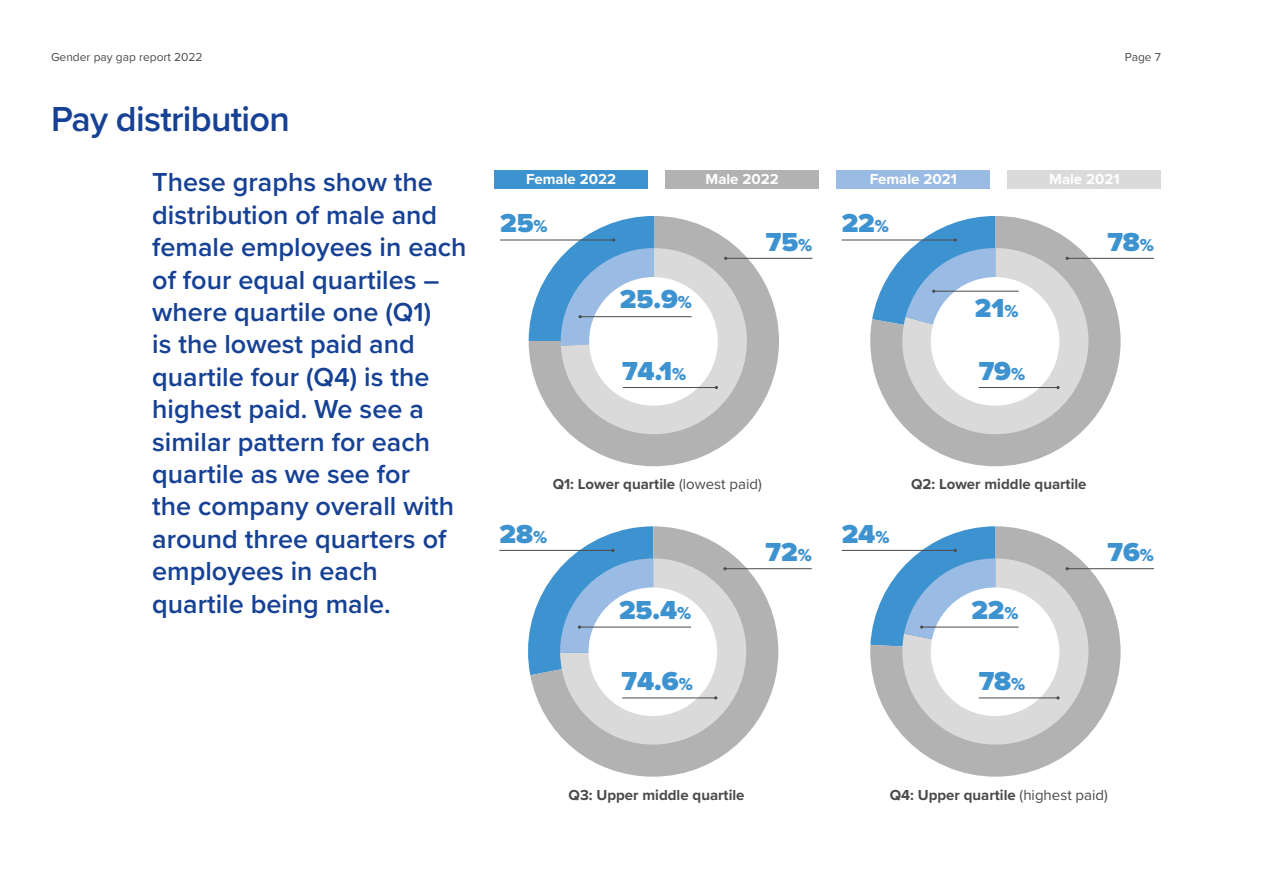
<style>
.page{position:relative;width:1263px;height:893px;background:#fff}
.page>*{position:absolute;margin:0;border:0;box-sizing:border-box;transform-origin:0 0}
.t1{font:600 36px "Proxima Nova";letter-spacing:-.02em;color:#164194}
.t2{font:600 27px/32.4px "Proxima Nova";color:#164194}
.t3{font:900 27px "Proxima Nova";color:#3d92d0}
.t4{font:700 15px "Proxima Nova";color:#4a4a49}
.t5{font:700 15px "Proxima Nova";color:#fff}
.t6{font:12px "Proxima Nova";color:#4a4a49}
.s1{font-size:18px}
.s2{font-weight:400}
</style>
<div class="page">
<div style="left:494px;top:170px;width:154px;height:18px;background:#3d92d0"></div>
<div style="left:837px;top:170px;width:153px;height:18px;background:#9abce4"></div>
<div style="left:666px;top:170px;width:153px;height:18px;background:#b3b2b2"></div>
<div style="left:1008px;top:170px;width:153px;height:18px;background:#dadada"></div>
<svg style="left:574px;top:257px;width:205px;height:209px;fill:#b3b2b2"></svg>
<hr style="left:725px;top:258px;width:87px;height:1px;background:#4a4a49">
<hr style="left:500px;top:240px;width:114px;height:1px;background:#4a4a49">
<svg style="left:529px;top:216px;width:220px;height:221px"></svg>
<svg style="left:870px;top:239px;width:251px;height:227px"></svg>
<hr style="left:1067px;top:258px;width:87px;height:1px;background:#4a4a49">
<hr style="left:842px;top:240px;width:113px;height:1px;background:#4a4a49">
<svg style="left:872px;top:216px;width:227px;height:228px"></svg>
<svg style="left:569px;top:569px;width:209px;height:208px;fill:#b3b2b2"></svg>
<hr style="left:725px;top:568px;width:87px;height:1px;background:#4a4a49">
<hr style="left:499px;top:550px;width:114px;height:1px;background:#4a4a49">
<svg style="left:517px;top:526px;width:230px;height:219px"></svg>
<div style="left:870px;top:526px;width:251px;height:251px;background:#b3b2b2;border-radius:124px"></div>
<hr style="left:1067px;top:568px;width:87px;height:1px;background:#4a4a49">
<hr style="left:842px;top:550px;width:113px;height:1px;background:#4a4a49">
<svg style="left:870px;top:526px;width:227px;height:227px"></svg>
<p class="t6" style="left:51px;top:48px;width:153px">Gender pay gap report 2022</p>
<p class="t6" style="left:1125px;top:48px;width:38px">Page 7</p>
<h1 class="t1" style="left:51px;top:92px;width:240px">Pay distribution</h1>
<p class="t2" style="left:152px;top:165px;width:316px">These graphs show the distribution of male and female employees in each of four equal quartiles – where quartile one (Q1)<br>is the lowest paid and quartile four (Q4) is the highest paid. We see a similar pattern for each quartile as we see for<br>the company overall with around three quarters of employees in each quartile being male.</p>
<p class="t5" style="left:526px;top:168px;width:92px">Female 2022</p>
<p class="t5" style="left:705px;top:168px;width:75px">Male 2022</p>
<p class="t5" style="left:870px;top:168px;width:89px">Female 2021</p>
<p class="t5" style="left:1049px;top:168px;width:72px">Male 2021</p>
<p class="t3" style="left:500px;top:203px;width:49px">25<span class="s1">%</span></p>
<p class="t3" style="left:842px;top:203px;width:49px">22<span class="s1">%</span></p>
<p class="t3" style="left:1107px;top:222px;width:48px">78<span class="s1">%</span></p>
<p class="t3" style="left:766px;top:222px;width:48px">75<span class="s1">%</span></p>
<p class="t3" style="left:620px;top:279px;width:74px">25.9<span class="s1">%</span></p>
<p class="t3" style="left:975px;top:288px;width:45px">21<span class="s1">%</span></p>
<p class="t3" style="left:979px;top:351px;width:48px">79<span class="s1">%</span></p>
<p class="t3" style="left:622px;top:351px;width:66px">74.1<span class="s1">%</span></p>
<p class="t4" style="left:553px;top:473px;width:211px">Q1: Lower quartile <span class="s2">(lowest paid)</span></p>
<p class="t4" style="left:911px;top:473px;width:177px">Q2: Lower middle quartile</p>
<p class="t3" style="left:499px;top:513px;width:49px">28<span class="s1">%</span></p>
<p class="t3" style="left:842px;top:513px;width:49px">24<span class="s1">%</span></p>
<p class="t3" style="left:765px;top:532px;width:48px">72<span class="s1">%</span></p>
<p class="t3" style="left:1107px;top:532px;width:48px">76<span class="s1">%</span></p>
<p class="t3" style="left:619px;top:590px;width:74px">25.4<span class="s1">%</span></p>
<p class="t3" style="left:971px;top:590px;width:49px">22<span class="s1">%</span></p>
<p class="t3" style="left:621px;top:661px;width:73px">74.6<span class="s1">%</span></p>
<p class="t3" style="left:979px;top:661px;width:48px">78<span class="s1">%</span></p>
<p class="t4" style="left:569px;top:783px;width:177px">Q3: Upper middle quartile</p>
<p class="t4" style="left:890px;top:783px;width:220px">Q4: Upper quartile <span class="s2">(highest paid)</span></p>
</div>
